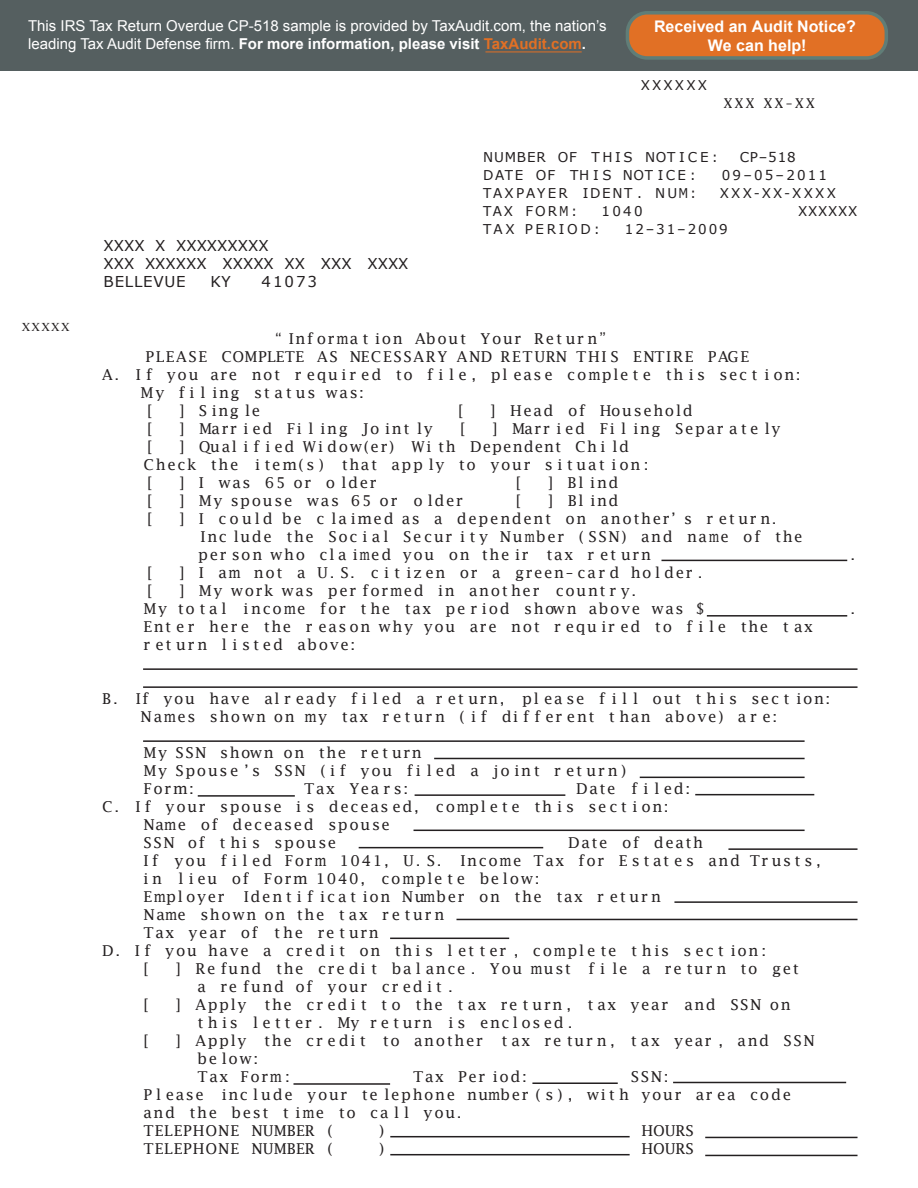
<style>
.page{position:relative;width:918px;height:1188px;background:#fff}
.page>*{position:absolute;margin:0;border:0;box-sizing:border-box;transform-origin:0 0}
.t1{font:700 16.05px/19.2px "Arial";color:#fff;text-align:center}
.t2{font:15px/18px "Lucida Fax";letter-spacing:.11em;color:#231f20}
.t3{font:15px/18px "Arial";color:#fff}
.t4{font:15px "Verdana";color:#231f20}
.t5{font:15px "Lucida Fax";letter-spacing:.06em;color:#231f20}
.t6{font:15px "Verdana";letter-spacing:.05em;color:#231f20}
.t7{font:13.5px "Verdana";letter-spacing:.15em;color:#231f20}
.t8{font:13.5px "Verdana";letter-spacing:.06em;color:#231f20}
.t9{font:13.5px "Verdana";letter-spacing:.13em;color:#231f20}
.t10{font:13.5px "Verdana";letter-spacing:.17em;color:#231f20}
.t11{font:13.5px "Verdana";letter-spacing:.2em;color:#231f20}
.t12{font:13.5px "Lucida Fax";letter-spacing:.18em;color:#231f20}
.t13{font:12px "Times";letter-spacing:.1em;color:#231f20}
.s1{font-weight:700}
.s2{font-weight:700;color:#e17025}
</style>
<div class="page">
<hr style="left:662px;top:560px;width:185px;height:1px;background:#231f20">
<hr style="left:707px;top:615px;width:140px;height:2px;background:#231f20">
<hr style="left:143px;top:668px;width:715px;height:2px;background:#231f20">
<hr style="left:143px;top:686px;width:715px;height:2px;background:#231f20">
<hr style="left:143px;top:740px;width:662px;height:2px;background:#231f20">
<hr style="left:434px;top:758px;width:371px;height:1px;background:#231f20">
<hr style="left:640px;top:777px;width:165px;height:1px;background:#231f20">
<hr style="left:415px;top:794px;width:150px;height:2px;background:#231f20">
<hr style="left:695px;top:794px;width:119px;height:1px;background:#231f20">
<hr style="left:414px;top:830px;width:391px;height:1px;background:#231f20">
<hr style="left:198px;top:795px;width:97px;height:2px;background:#231f20">
<hr style="left:359px;top:847px;width:184px;height:1px;background:#231f20">
<hr style="left:728px;top:848px;width:130px;height:2px;background:#231f20">
<hr style="left:674px;top:901px;width:184px;height:2px;background:#231f20">
<hr style="left:456px;top:919px;width:402px;height:1px;background:#231f20">
<hr style="left:390px;top:938px;width:119px;height:1px;background:#231f20">
<hr style="left:293px;top:1083px;width:97px;height:2px;background:#231f20">
<hr style="left:532px;top:1082px;width:86px;height:2px;background:#231f20">
<hr style="left:673px;top:1082px;width:173px;height:1px;background:#231f20">
<hr style="left:705px;top:1137px;width:153px;height:1px;background:#231f20">
<hr style="left:390px;top:1136px;width:240px;height:1px;background:#231f20">
<hr style="left:705px;top:1155px;width:153px;height:1px;background:#231f20">
<hr style="left:390px;top:1154px;width:240px;height:1px;background:#231f20">
<div style="left:0;top:0;width:918px;height:70px;background:#555f60"></div>
<div style="left:627px;top:13px;width:259px;height:45px;background:#e17025;border-radius:20px"></div>
<div style="left:626px;top:11px;width:262px;height:49px;border:4px solid #607d77;border-radius:20px"></div>
<hr style="left:485px;top:52px;width:97px;height:1px;background:#e17025">
<p class="t3" style="left:28px;top:17px;width:580px">This IRS Tax Return Overdue CP-518 sample is provided by TaxAudit.com, the nation’s leading Tax Audit Defense firm. <span class="s1">For more information, please visit</span> <span class="s2">TaxAudit.com</span><span class="s1">.</span></p>
<p class="t1" style="left:654px;top:17px;width:203px">Received an Audit Notice?<br>We can help!</p>
<p class="t7" style="left:641px;top:77px;width:68px">XXXXXX</p>
<p class="t12" style="left:724px;top:95px;width:92px">XXX XX–XX</p>
<p class="t13" style="left:22px;top:316px;width:50px">XXXXX</p>
<p class="t4" style="left:104px;top:236px;width:166px">XXXX X XXXXXXXXX</p>
<p class="t4" style="left:104px;top:254px;width:306px">XXX XXXXXX XXXXX XX XXX XXXX</p>
<p class="t6" style="left:104px;top:272px;width:83px">BELLEVUE</p>
<p class="t4" style="left:210px;top:272px;width:22px">KY</p>
<p class="t4" style="left:262px;top:272px;width:57px">41073</p>
<p class="t8" style="left:483px;top:149px;width:236px">NUMBER OF THIS NOT ICE:</p>
<p class="t7" style="left:740px;top:149px;width:57px">CP–518</p>
<p class="t8" style="left:483px;top:167px;width:214px">DATE OF TH I S NOT ICE :</p>
<p class="t7" style="left:722px;top:167px;width:107px">09–05–2011</p>
<p class="t9" style="left:483px;top:185px;width:215px">TAXPAYER IDENT . NUM:</p>
<p class="t10" style="left:720px;top:185px;width:118px">XXX-XX-XXXX</p>
<p class="t7" style="left:483px;top:203px;width:96px">TAX FORM:</p>
<p class="t7" style="left:601px;top:203px;width:43px">1040</p>
<p class="t7" style="left:798px;top:203px;width:61px">XXXXXX</p>
<p class="t11" style="left:483px;top:221px;width:118px">TAX PERIOD:</p>
<p class="t7" style="left:625px;top:221px;width:104px">12–31–2009</p>
<p class="t2" style="left:275px;top:329px;width:333px">“ Inf orma t ion About Your Ret ur n”</p>
<p class="t2" style="left:145px;top:347px;width:605px">PLEASE COMPLETE AS NECESSARY AND RETURN THI S ENTIRE PAGE</p>
<p class="t2" style="left:102px;top:365px;width:700px">A. I f you are not r equ ir ed to f i l e , pl ease complet e th is sec t ion:</p>
<p class="t2" style="left:141px;top:383px;width:225px">My f i l ing st atus was:</p>
<p class="t2" style="left:147px;top:401px;width:7px">[</p>
<p class="t2" style="left:179px;top:401px;width:83px">] S ing le</p>
<p class="t2" style="left:458px;top:401px;width:7px">[</p>
<p class="t2" style="left:491px;top:401px;width:204px">] Head of Household</p>
<p class="t2" style="left:147px;top:419px;width:7px">[</p>
<p class="t2" style="left:179px;top:419px;width:255px">] Marr i ed Fi l ing Jo int ly</p>
<p class="t2" style="left:460px;top:419px;width:7px">[</p>
<p class="t2" style="left:493px;top:419px;width:290px">] Marr i ed Fi l ing Separ a te ly</p>
<p class="t2" style="left:147px;top:437px;width:7px">[</p>
<p class="t2" style="left:179px;top:437px;width:451px">] Qual i f i ed Wi dow(er) Wi th Dependent Ch i ld</p>
<p class="t2" style="left:144px;top:455px;width:507px">Check the i tem(s ) that app ly to your s i tuat ion:</p>
<p class="t2" style="left:147px;top:473px;width:7px">[</p>
<p class="t2" style="left:179px;top:473px;width:199px">] I was 65 or o lder</p>
<p class="t2" style="left:516px;top:473px;width:7px">[</p>
<p class="t2" style="left:548px;top:473px;width:72px">] Bl ind</p>
<p class="t2" style="left:147px;top:491px;width:7px">[</p>
<p class="t2" style="left:179px;top:491px;width:285px">] My spouse was 65 or o lder</p>
<p class="t2" style="left:516px;top:491px;width:7px">[</p>
<p class="t2" style="left:548px;top:491px;width:72px">] Bl ind</p>
<p class="t2" style="left:147px;top:509px;width:7px">[</p>
<p class="t2" style="left:179px;top:509px;width:599px">] I could be c laimed as a dependent on another’ s r eturn.</p>
<p class="t2" style="left:201px;top:527px;width:604px">Inc lude the Soc i a l Secur i t y Number ( SSN) and name of the</p>
<p class="t2" style="left:198px;top:545px;width:454px">per son who cla imed you on the ir tax r et urn</p>
<p class="t2" style="left:851px;top:545px;width:6px">.</p>
<p class="t2" style="left:147px;top:563px;width:7px">[</p>
<p class="t2" style="left:179px;top:563px;width:525px">] I am not a U. S. c i t izen or a green– car d ho l der .</p>
<p class="t2" style="left:147px;top:581px;width:7px">[</p>
<p class="t2" style="left:179px;top:581px;width:458px">] My work was per formed in another countr y.</p>
<p class="t2" style="left:144px;top:599px;width:563px">My to ta l income for t he tax pe r iod shown above was $</p>
<p class="t2" style="left:851px;top:599px;width:6px">.</p>
<p class="t2" style="left:144px;top:617px;width:671px">Ent er here the r eason why you are not r equ ir ed to f i le the t ax</p>
<p class="t2" style="left:144px;top:635px;width:213px">r et urn l i sted above:</p>
<p class="t2" style="left:141px;top:689px;width:691px;text-indent:-38px">B. If you have al r eady f i led a r et urn, pl ease f i l l out t hi s sec t ion:<br>Names shown on my tax return ( i f di f f er ent t han above) ar e:</p>
<p class="t2" style="left:144px;top:743px;width:280px">My SSN shown on the r et urn</p>
<p class="t2" style="left:144px;top:761px;width:484px">My Spouse ’s SSN ( i f you fi led a jo int r et urn)<br>Form:</p>
<p class="t2" style="left:304px;top:779px;width:105px">Tax Yea r s:</p>
<p class="t2" style="left:576px;top:779px;width:116px">Date f i l ed:</p>
<p class="t2" style="left:102px;top:797px;width:568px">C. I f your spouse i s deceased, complete th is sect ion:</p>
<p class="t2" style="left:144px;top:815px;width:248px">Name of deceased spouse</p>
<p class="t2" style="left:144px;top:833px;width:194px">SSN of t hi s spouse</p>
<p class="t2" style="left:568px;top:833px;width:137px">Date of death</p>
<p class="t2" style="left:144px;top:851px;width:299px">I f you f i l ed Form 1041, U. S.</p>
<p class="t2" style="left:460px;top:851px;width:362px">Income Tax for E s t at e s and Tr ust s ,</p>
<p class="t2" style="left:144px;top:869px;width:398px">in l ieu of Form 1040, comple te below:</p>
<p class="t2" style="left:144px;top:887px;width:83px">Employer</p>
<p class="t2" style="left:244px;top:887px;width:419px">Iden t i f ica t ion Number on the tax r eturn</p>
<p class="t2" style="left:144px;top:905px;width:302px">Name shown on the t ax re turn</p>
<p class="t2" style="left:144px;top:923px;width:237px">Tax year of the re turn</p>
<p class="t2" style="left:102px;top:941px;width:666px">D. I f you have a cred i t on thi s l et ter , comple te t his s ec t ion:</p>
<p class="t2" style="left:144px;top:959px;width:7px">[</p>
<p class="t2" style="left:176px;top:959px;width:625px">] Re fund the cre di t ba l ance . You must f i le a re tur n to get</p>
<p class="t2" style="left:198px;top:977px;width:257px">a re fund of your cr ed i t .</p>
<p class="t2" style="left:144px;top:995px;width:7px">[</p>
<p class="t2" style="left:198px;top:995px;width:595px;text-indent:-22px">] Apply the cr edi t t o the t ax re t urn , tax year and SSN on this letter . My return is enclosed.</p>
<p class="t2" style="left:144px;top:1031px;width:7px">[</p>
<p class="t2" style="left:198px;top:1031px;width:619px;text-indent:-22px">] Apply the cr edi t to another tax re tur n, t ax year , and SSN be low:</p>
<p class="t2" style="left:198px;top:1067px;width:94px">Tax Form :</p>
<p class="t2" style="left:413px;top:1067px;width:115px">Tax Per iod:</p>
<p class="t2" style="left:631px;top:1067px;width:39px">SSN:</p>
<p class="t2" style="left:144px;top:1085px;width:649px">P l ease inc lude your te lephone number ( s ) , wit h your ar ea code</p>
<p class="t2" style="left:144px;top:1103px;width:320px">and the best t ime to ca l l you.</p>
<p class="t5" style="left:144px;top:1122px;width:191px">TELEPHONE NUMBER (</p>
<p class="t2" style="left:379px;top:1121px;width:7px">)</p>
<p class="t2" style="left:641px;top:1121px;width:54px">HOURS</p>
<p class="t5" style="left:144px;top:1140px;width:191px">TELEPHONE NUMBER (</p>
<p class="t2" style="left:379px;top:1139px;width:7px">)</p>
<p class="t2" style="left:641px;top:1139px;width:54px">HOURS</p>
</div>
